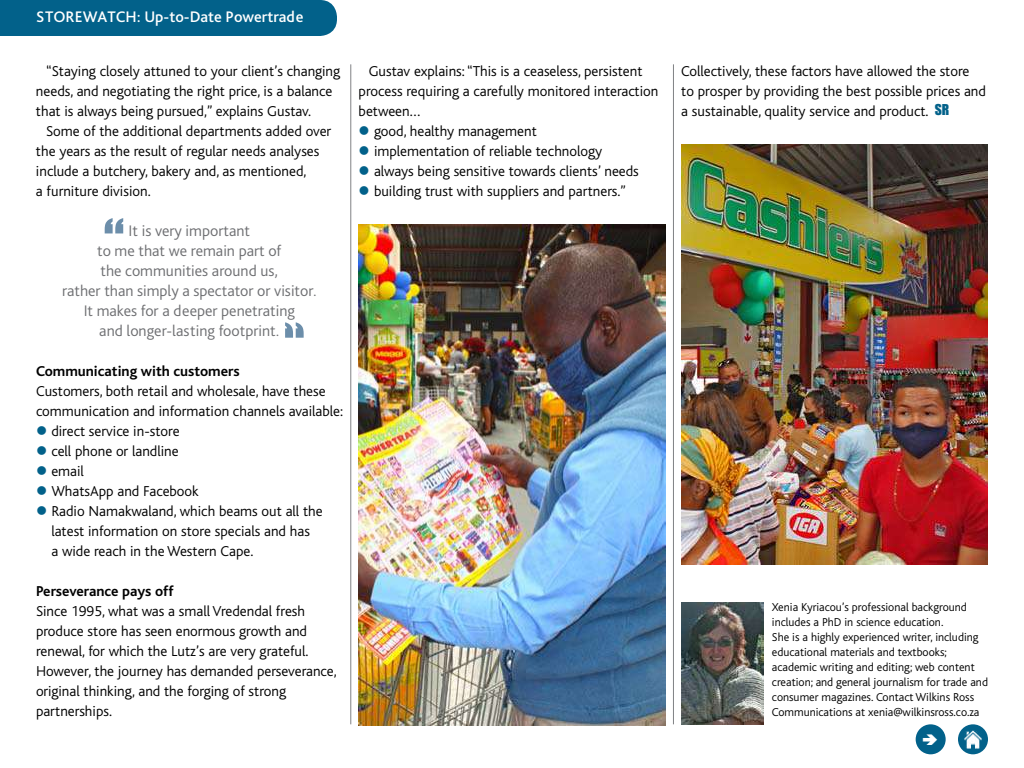
<style>
.page{position:relative;width:1024px;height:768px;background:#fff}
.page>*{position:absolute;margin:0;border:0;box-sizing:border-box;transform-origin:0 0}
.t1{font:60px "Impact";color:#6c8eaa}
.t2{font:300 16px/20px "Bliss Pro";color:#6d6e71;text-align:center}
.t3{font:500 16px "Bliss Pro";color:#fff}
.t4{font:300 15px/20px "Bliss";color:#000}
.t5{font:700 15px "Bliss";color:#000}
.t6{font:300 12px/15px "Bliss";color:#000}
.s1{color:#02618a}
.s2{font-family:"Impact";font-weight:400;font-size:13.8px;color:#02618a}
</style>
<div class="page">
<img style="left:681px;top:602px;width:83px;height:123px">
<div style="left:0;top:0;width:337px;height:36px;background:#02618a"></div>
<hr style="left:351px;top:64px;width:1px;height:660px;background:#808285">
<div style="left:916px;top:724px;width:30px;height:30px;background:#02618a;border-radius:50%"></div>
<div style="left:958px;top:724px;width:30px;height:30px;background:#02618a;border-radius:50%"></div>
<img style="left:964px;top:730px;width:18px;height:18px">
<hr style="left:673px;top:64px;width:1px;height:660px;background:#808285">
<img style="left:359px;top:224px;width:307px;height:501px">
<img style="left:681px;top:144px;width:307px;height:420px">
<p class="t3" style="left:36px;top:6px;width:269px">STOREWATCH: Up-to-Date Powertrade</p>
<p class="t4" style="left:36px;top:61px;width:306px;text-indent:10px">“Staying closely attuned to your client’s changing needs, and negotiating the right price, is a balance that is always being pursued,” explains Gustav.</p>
<p class="t4" style="left:36px;top:121px;width:297px;text-indent:10px">Some of the additional departments added over the years as the result of regular needs analyses include a butchery, bakery and, as mentioned,<br>a furniture division.</p>
<p class="t2" style="left:62px;top:220px;width:256px">It is very important<br>to me that we remain part of<br>the communities around us,<br>rather than simply a spectator or visitor.<br>It makes for a deeper penetrating<br>and longer-lasting footprint.</p>
<p class="t5" style="left:36px;top:363px;width:205px">Communicating with customers</p>
<p class="t4" style="left:36px;top:381px;width:309px">Customers, both retail and wholesale, have these communication and information channels available:</p>
<p class="t4" style="left:36px;top:421px;width:145px"><span class="s1">●</span> direct service in-store</p>
<p class="t4" style="left:36px;top:441px;width:144px"><span class="s1">●</span> cell phone or landline</p>
<p class="t4" style="left:36px;top:461px;width:50px"><span class="s1">●</span> email</p>
<p class="t4" style="left:36px;top:481px;width:164px"><span class="s1">●</span> WhatsApp and Facebook</p>
<p class="t4" style="left:51px;top:501px;width:273px;text-indent:-15px"><span class="s1">●</span> Radio Namakwaland, which beams out all the latest information on store specials and has<br>a wide reach in the Western Cape.</p>
<p class="t5" style="left:36px;top:583px;width:139px">Perseverance pays off</p>
<p class="t4" style="left:36px;top:601px;width:302px">Since 1995, what was a small Vredendal fresh produce store has seen enormous growth and renewal, for which the Lutz’s are very grateful.<br>However, the journey has demanded perseverance, original thinking, and the forging of strong partnerships.</p>
<h1 class="t1" style="left:104px;top:195px;width:22px">“</h1>
<p class="t4" style="left:359px;top:61px;width:301px;text-indent:10px">Gustav explains: “This is a ceaseless, persistent process requiring a carefully monitored interaction between…</p>
<p class="t4" style="left:359px;top:121px;width:180px"><span class="s1">●</span> good, healthy management</p>
<p class="t4" style="left:359px;top:141px;width:245px"><span class="s1">●</span> implementation of reliable technology</p>
<p class="t4" style="left:359px;top:161px;width:282px"><span class="s1">●</span> always being sensitive towards clients’ needs</p>
<p class="t4" style="left:359px;top:181px;width:269px"><span class="s1">●</span> building trust with suppliers and partners.”</p>
<p class="t4" style="left:681px;top:61px;width:306px">Collectively, these factors have allowed the store to prosper by providing the best possible prices and a sustainable, quality service and product. <span class="s2">SR</span></p>
<p class="t6" style="left:772px;top:600px;width:218px">Xenia Kyriacou’s professional background includes a PhD in science education.<br>She is a highly experienced writer, including educational materials and textbooks; academic writing and editing; web content creation; and general journalism for trade and consumer magazines. Contact Wilkins Ross Communications at xenia@wilkinsross.co.za</p>
</div>
